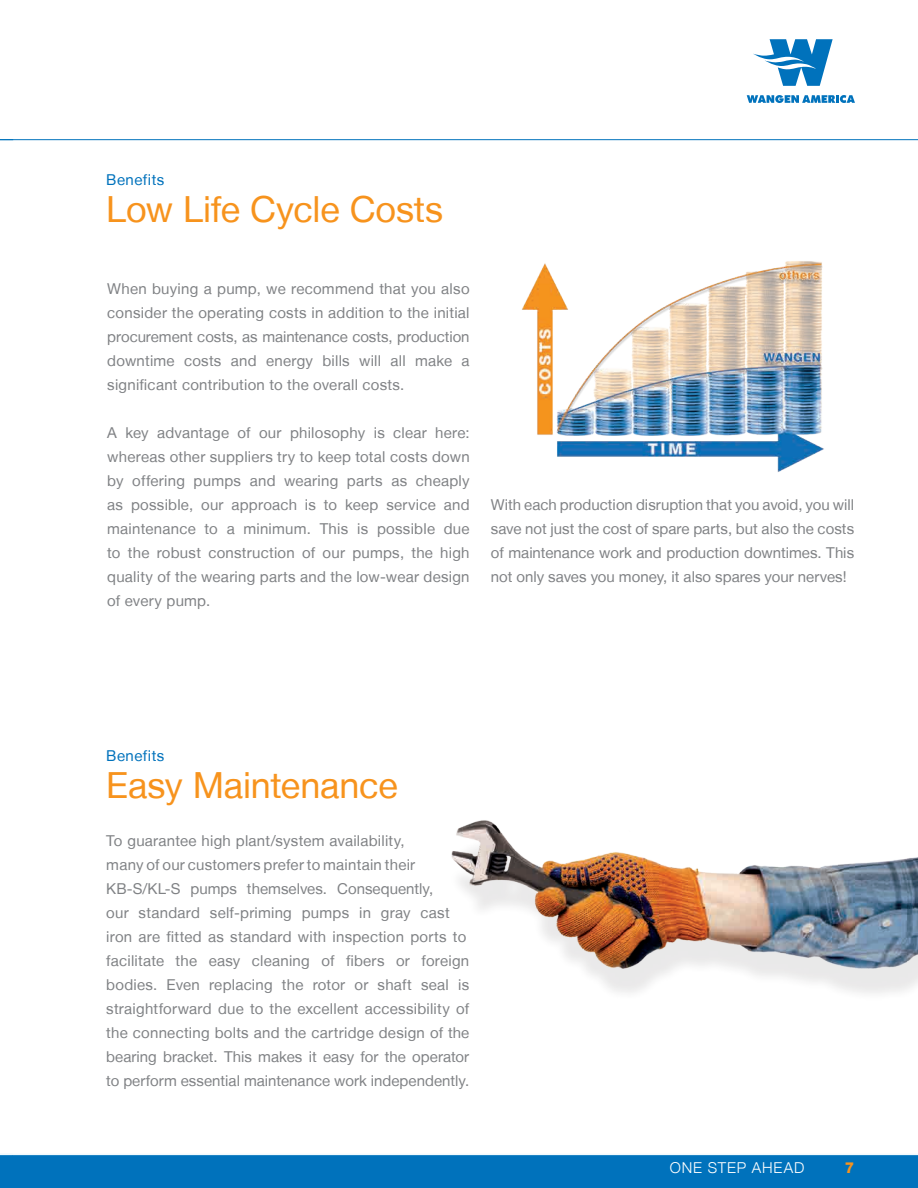
<style>
.page{position:relative;width:918px;height:1188px;background:#fff}
.page>*{position:absolute;margin:0;border:0;box-sizing:border-box;transform-origin:0 0}
.t1{font:36px "Helvetica Neue LT";letter-spacing:-.005em;color:#f7931d}
.t2{font:15px/24px "Helvetica Neue LT";letter-spacing:.015em;color:#808285;text-align:justify}
.t3{font:15px "Helvetica Neue LT";letter-spacing:.03em;color:#0072bc}
.t4{font:300 15px "Helvetica Neue LT";letter-spacing:.055em;color:#fff}
.t5{font:800 15px "Helvetica Neue LT";color:#f7931d}
</style>
<div class="page">
<svg style="left:747px;top:95px;width:108px;height:8px"></svg>
<svg style="left:753px;top:39px;width:80px;height:47px"></svg>
<hr style="left:0;top:139px;width:918px;height:1px;background:#0072bc">
<div style="left:0;top:1155px;width:918px;height:33px;background:#0072bc"></div>
<hr style="left:0;top:1154px;width:918px;height:1px;background:#f0f9fd">
<img style="left:522px;top:261px;width:302px;height:211px">
<img style="left:451px;top:820px;width:467px;height:173px">
<p class="t3" style="left:106px;top:171px;width:60px">Benefits</p>
<h1 class="t1" style="left:106px;top:188px;width:338px">Low Life Cycle Costs</h1>
<p class="t2" style="left:107px;top:276px;width:364px">When buying a pump, we recommend that you also consider the operating costs in addition to the initial procurement costs, as maintenance costs, production downtime costs and energy bills will all make a significant contribution to the overall costs.</p>
<p class="t2" style="left:107px;top:420px;width:364px">A key advantage of our philosophy is clear here: whereas other suppliers try to keep total costs down by offering pumps and wearing parts as cheaply as possible, our approach is to keep service and maintenance to a minimum. This is possible due to the robust construction of our pumps, the high quality of the wearing parts and the low-wear design of every pump.</p>
<p class="t2" style="left:491px;top:492px;width:365px">With each production disruption that you avoid, you will save not just the cost of spare parts, but also the costs of maintenance work and production downtimes. This not only saves you money, it also spares your nerves!</p>
<p class="t3" style="left:106px;top:747px;width:60px">Benefits</p>
<h1 class="t1" style="left:106px;top:764px;width:293px">Easy Maintenance</h1>
<p class="t2" style="left:106px;top:828px;width:365px;text-align:left">To guarantee high plant/system availability,<br>many of our customers prefer to maintain their KB-S/KL-S pumps themselves. Consequently,<br>our standard self-priming pumps in gray cast iron are fitted as standard with inspection ports to facilitate the easy cleaning of fibers or foreign bodies. Even replacing the rotor or shaft seal is straightforward due to the excellent accessibility of the connecting bolts and the cartridge design of the bearing bracket. This makes it easy for the operator to perform essential maintenance work independently.</p>
<p class="t4" style="left:670px;top:1158px;width:136px">ONE STEP AHEAD</p>
<p class="t5" style="left:845px;top:1159px;width:11px">7</p>
</div>
